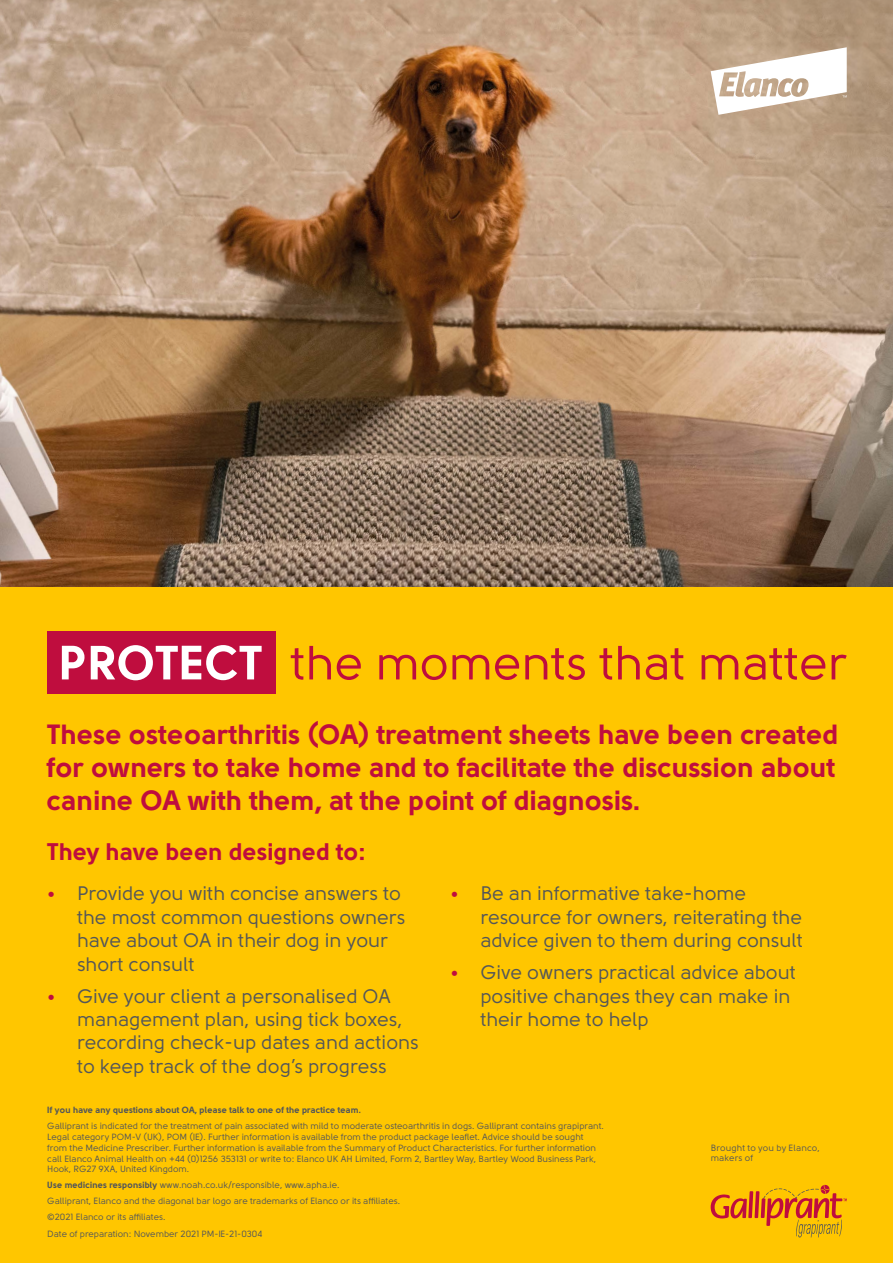
<style>
.page{position:relative;width:893px;height:1263px;background:#ffc600}
.page>*{position:absolute;margin:0;border:0;box-sizing:border-box;transform-origin:0 0}
.t1{font:27.75px/33px "Solomon Sans Bold";color:#bf0d3e}
.t2{font:24px "Solomon Sans Bold";color:#bf0d3e}
.t3{font:19.5px/23.4px "Solomon Sans Normal";color:#53565a}
.t4{font:9px/10.8px "Solomon Sans Normal";color:#53565a}
.t5{font:9px "Solomon Sans Bold";color:#53565a}
.t6{font:9px/10.8px "Solomon Sans Normal";letter-spacing:.02em;color:#53565a}
.s1{color:#bf0d3e}
.s2{font-family:"Solomon Sans Bold"}
</style>
<div class="page">
<img style="left:0;top:0;width:893px;height:587px">
<div style="left:47px;top:631px;width:229px;height:63px;background:#bf0d3e"></div>
<svg style="left:291px;top:646px;width:556px;height:34px"></svg>
<svg style="left:62px;top:645px;width:200px;height:35px"></svg>
<svg style="left:711px;top:1185px;width:136px;height:52px"></svg>
<svg style="left:711px;top:47px;width:136px;height:68px;background:#dfd2c4"></svg>
<h1 class="t1" style="left:47px;top:717px;width:793px">These osteoarthritis (OA) treatment sheets have been created for owners to take home and to facilitate the discussion about canine OA with them, at the point of diagnosis.</h1>
<h2 class="t2" style="left:47px;top:837px;width:320px">They have been designed to:</h2>
<h3 class="t3" style="left:77px;top:882px;width:330px;text-indent:-30px"><span class="s1">•</span> Provide you with concise answers to the most common questions owners have about OA in their dog in your short consult</h3>
<h3 class="t3" style="left:77px;top:984px;width:343px;text-indent:-30px"><span class="s1">•</span> Give your client a personalised OA management plan, using tick boxes, recording check-up dates and actions to keep track of the dog’s progress</h3>
<h3 class="t3" style="left:480px;top:882px;width:324px;text-indent:-30px"><span class="s1">•</span> Be an informative take-home resource for owners, reiterating the advice given to them during consult</h3>
<h3 class="t3" style="left:480px;top:961px;width:317px;text-indent:-30px"><span class="s1">•</span> Give owners practical advice about positive changes they can make in their home to help</h3>
<p class="t5" style="left:47px;top:1105px;width:315px">If you have any questions about OA, please talk to one of the practice team.</p>
<p class="t4" style="left:47px;top:1121px;width:558px">Galliprant is indicated for the treatment of pain associated with mild to moderate osteoarthritis in dogs. Galliprant contains grapiprant.<br>Legal category POM-V (UK), POM (IE). Further information is available from the product package leaflet. Advice should be sought from the Medicine Prescriber. Further information is available from the Summary of Product Characteristics. For further information call Elanco Animal Health on +44 (0)1256 353131 or write to: Elanco UK AH Limited, Form 2, Bartley Way, Bartley Wood Business Park, Hook, RG27 9XA, United Kingdom.</p>
<p class="t4" style="left:47px;top:1177px;width:354px;line-height:15.9px"><span class="s2">Use medicines responsibly</span> www.noah.co.uk/responsible, www.apha.ie.<br>Galliprant, Elanco and the diagonal bar logo are trademarks of Elanco or its affiliates. ©2021 Elanco or its affiliates.</p>
<p class="t4" style="left:47px;top:1229px;width:217px">Date of preparation: November 2021 PM-IE-21-0304</p>
<p class="t6" style="left:711px;top:1142px;width:111px">Brought to you by Elanco, makers of</p>
</div>
